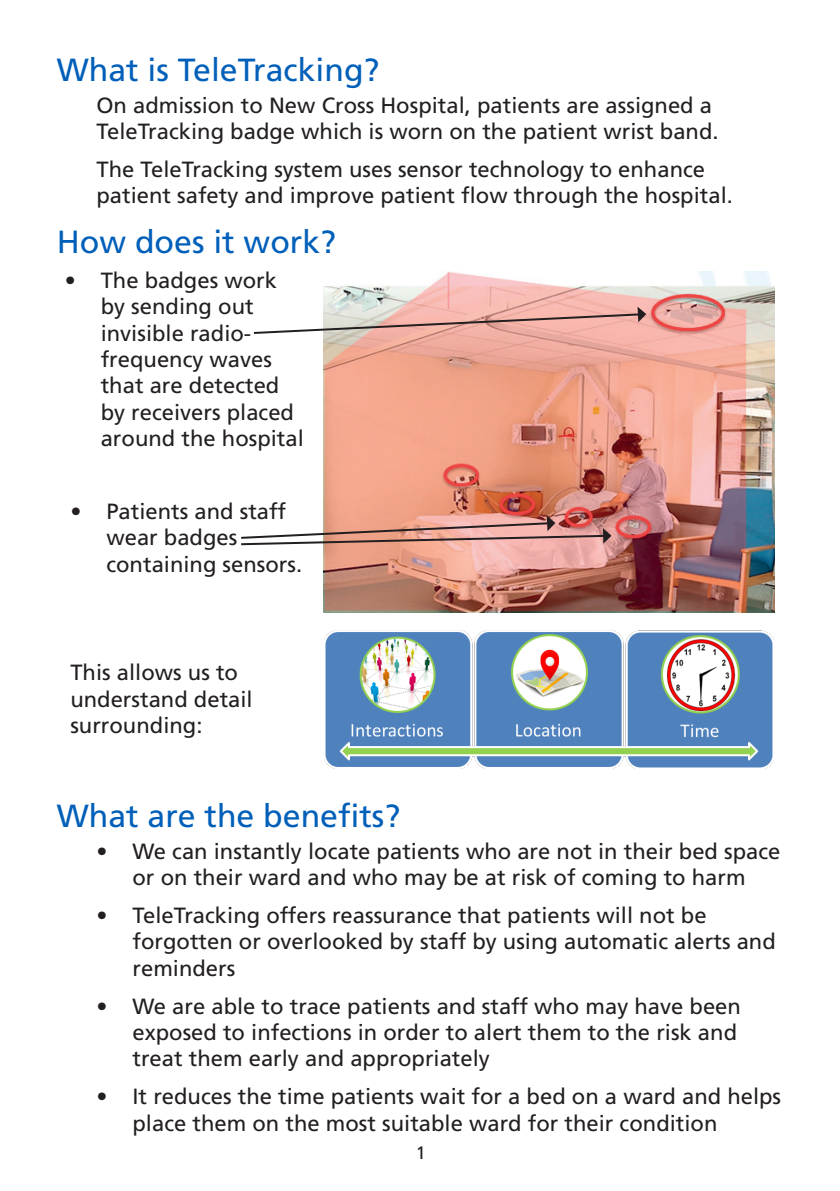
<style>
.page{position:relative;width:840px;height:1191px;background:#fff}
.page>*{position:absolute;margin:0;border:0;box-sizing:border-box;transform-origin:0 0}
.t1{font:32px "Frutiger LT Std";color:#005fb9}
.Body{font:22px/26.4px "Frutiger LT Std";color:#231f20}
.t2{font:18px "Frutiger LT Std";color:#231f20}
</style>
<div class="page">
<img style="left:323px;top:271px;width:450px;height:341px">
<img style="left:324px;top:630px;width:448px;height:139px">
<svg style="left:241px;top:515px;width:370px;height:31px"></svg>
<svg style="left:253px;top:307px;width:393px;height:28px"></svg>
<p class="t1" style="left:57px;top:51px;width:324px">What is TeleTracking?</p>
<p class="Body" style="left:96px;top:92px;width:623px">On admission to New Cross Hospital, patients are assigned a<br>TeleTracking badge which is worn on the patient wrist band.</p>
<p class="Body" style="left:96px;top:156px;width:637px">The TeleTracking system uses sensor technology to enhance patient safety and improve patient flow through the hospital.</p>
<p class="t1" style="left:57px;top:223px;width:281px">How does it work?</p>
<p class="Body" style="left:101px;top:267px;width:204px;text-indent:-36px">• The badges work by sending out invisible radio&shy;frequency waves that are detected by receivers placed around the hospital</p>
<p class="Body" style="left:106px;top:498px;width:197px;text-indent:-36px">• Patients and staff wear badges containing sensors.</p>
<p class="Body" style="left:70px;top:659px;width:184px">This allows us to understand detail surrounding:</p>
<p class="t1" style="left:57px;top:797px;width:345px">What are the benefits?</p>
<p class="Body" style="left:96px;top:838px;width:685px;text-align:center">• We can instantly locate patients who are not in their bed space or on their ward and who may be at risk of coming to harm</p>
<p class="Body" style="left:132px;top:902px;width:644px;text-indent:-36px">• TeleTracking offers reassurance that patients will not be forgotten or overlooked by staff by using automatic alerts and reminders</p>
<p class="Body" style="left:132px;top:992px;width:609px;text-indent:-36px">• We are able to trace patients and staff who may have been exposed to infections in order to alert them to the risk and treat them early and appropriately</p>
<p class="Body" style="left:132px;top:1083px;width:649px;text-indent:-36px">• It reduces the time patients wait for a bed on a ward and helps place them on the most suitable ward for their condition</p>
<p class="t2" style="left:415px;top:1142px;width:12px">1</p>
</div>
